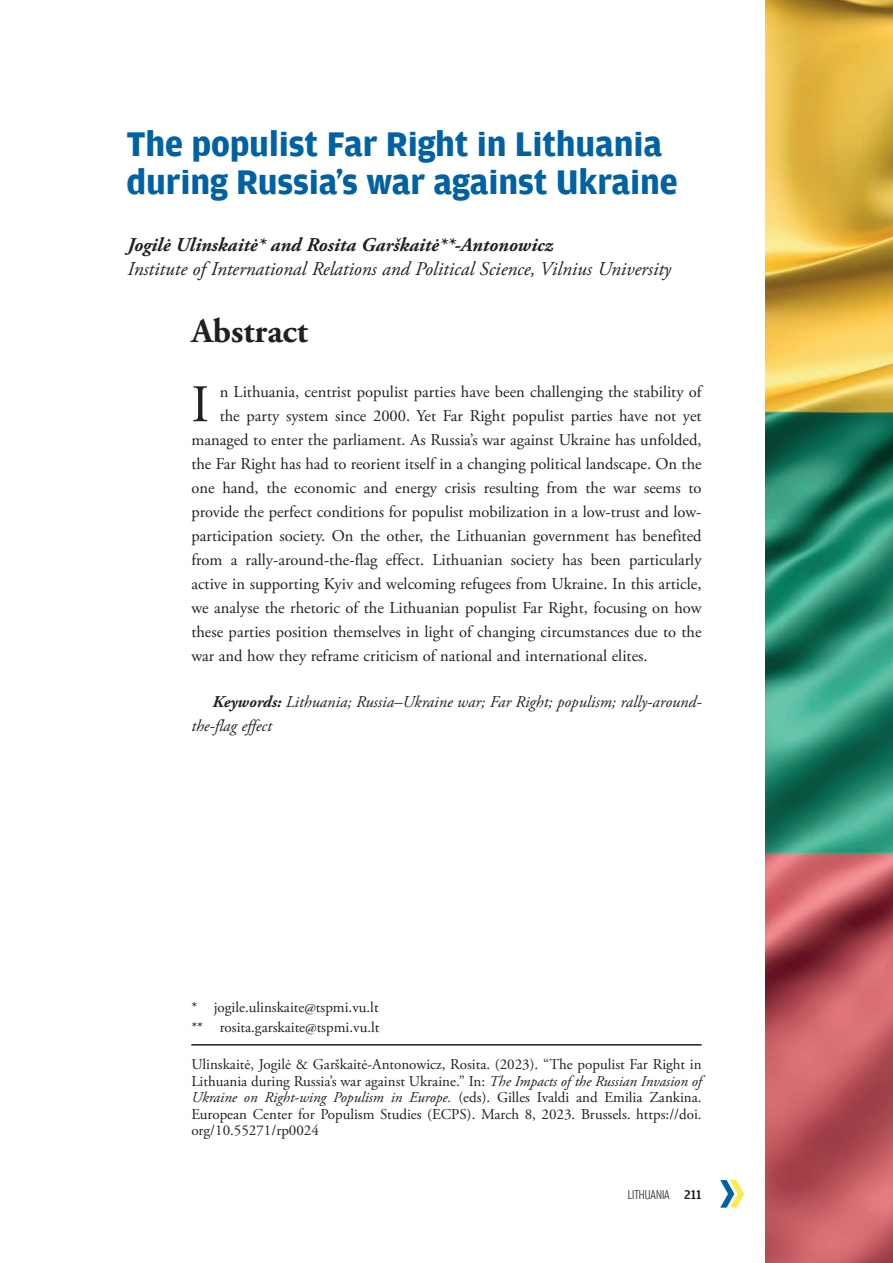
<style>
.page{position:relative;width:893px;height:1263px;background:#fff}
.page>*{position:absolute;margin:0;border:0;box-sizing:border-box;transform-origin:0 0}
.t1{font:52.65px "Adobe Garamond Pro";color:#231f20}
.t2{font:36px/37.5px "Amplitude Boldmanset Z";letter-spacing:.02em;color:#0062a3}
.t3{font:700 34.5px "Adobe Garamond Pro";color:#231f20}
.t4{font:italic 19.5px "Adobe Garamond Pro";color:#231f20}
.t5{font:italic 700 19.5px "Adobe Garamond Pro";color:#231f20}
.t6{font:16.5px "Adobe Garamond Pro";color:#231f20}
.t7{font:italic 16.5px/24px "Adobe Garamond Pro";color:#231f20}
.t8{font:15px/16.5px "Adobe Garamond Pro";color:#231f20;text-align:justify}
.t9{font:13.5px "Amplitude Cond Lightmanset Z";color:#231f20}
.s1{font-weight:700}
.s2{font-style:italic}
.s3{font-family:"Amplitude Medium Z"}
</style>
<div class="page">
<svg style="left:720px;top:1180px;width:24px;height:27px"></svg>
<img style="left:765px;top:0;width:128px;height:1263px">
<hr style="left:191px;top:1044px;width:511px;height:1px;background:#231f20">
<h2 class="t2" style="left:128px;top:126px;width:552px">The populist Far Right in Lithuania during Russia’s war against Ukraine</h2>
<p class="t5" style="left:128px;top:233px;width:427px">Jogilė Ulinskaitė* and Rosita Garškaitė**-Antonowicz</p>
<p class="t4" style="left:128px;top:257px;width:545px">Institute of International Relations and Political Science, Vilnius University</p>
<h3 class="t3" style="left:191px;top:311px;width:118px">Abstract</h3>
<h1 class="t1" style="left:191px;top:373px;width:19px">I</h1>
<p class="t6" style="left:220px;top:382px;width:483px">n Lithuania, centrist populist parties have been challenging the stability of</p>
<p class="t6" style="left:220px;top:406px;width:483px">the party system since 2000. Yet Far Right populist parties have not yet</p>
<p class="t6" style="left:191px;top:430px;width:512px">managed to enter the parliament. As Russia’s war against Ukraine has unfolded,</p>
<p class="t6" style="left:191px;top:454px;width:512px">the Far Right has had to reorient itself in a changing political landscape. On the</p>
<p class="t6" style="left:191px;top:478px;width:512px">one hand, the economic and energy crisis resulting from the war seems to</p>
<p class="t6" style="left:191px;top:502px;width:512px">provide the perfect conditions for populist mobilization in a low-trust and low-</p>
<p class="t6" style="left:191px;top:526px;width:512px">participation society. On the other, the Lithuanian government has benefited</p>
<p class="t6" style="left:191px;top:550px;width:512px">from a rally-around-the-flag effect. Lithuanian society has been particularly</p>
<p class="t6" style="left:191px;top:574px;width:512px">active in supporting Kyiv and welcoming refugees from Ukraine. In this article,</p>
<p class="t6" style="left:191px;top:598px;width:512px">we analyse the rhetoric of the Lithuanian populist Far Right, focusing on how</p>
<p class="t6" style="left:191px;top:622px;width:512px">these parties position themselves in light of changing circumstances due to the</p>
<p class="t6" style="left:191px;top:646px;width:458px">war and how they reframe criticism of national and international elites.</p>
<p class="t7" style="left:191px;top:690px;width:512px;text-indent:21px"><span class="s1">Keywords:</span> Lithuania; Russia–Ukraine war; Far Right; populism; rally-around&shy;the-flag effect</p>
<p class="t8" style="left:191px;top:998px;width:190px;line-height:19.4px">* jogile.ulinskaite@tspmi.vu.lt ** rosita.garskaite@tspmi.vu.lt</p>
<p class="t8" style="left:191px;top:1057px;width:512px">Ulinskaitė, Jogilė &amp; Garškaitė-Antonowicz, Rosita. (2023). “The populist Far Right in Lithuania during Russia’s war against Ukraine.” In: <span class="s2">The Impacts of the Russian Invasion of Ukraine on Right-wing Populism in Europe.</span> (eds). Gilles Ivaldi and Emilia Zankina.<br>European Center for Populism Studies (ECPS). March 8, 2023. Brussels. https://doi. org/10.55271/rp0024</p>
<p class="t9" style="left:628px;top:1187px;width:75px">LITHUANIA <span class="s3">211</span></p>
</div>
